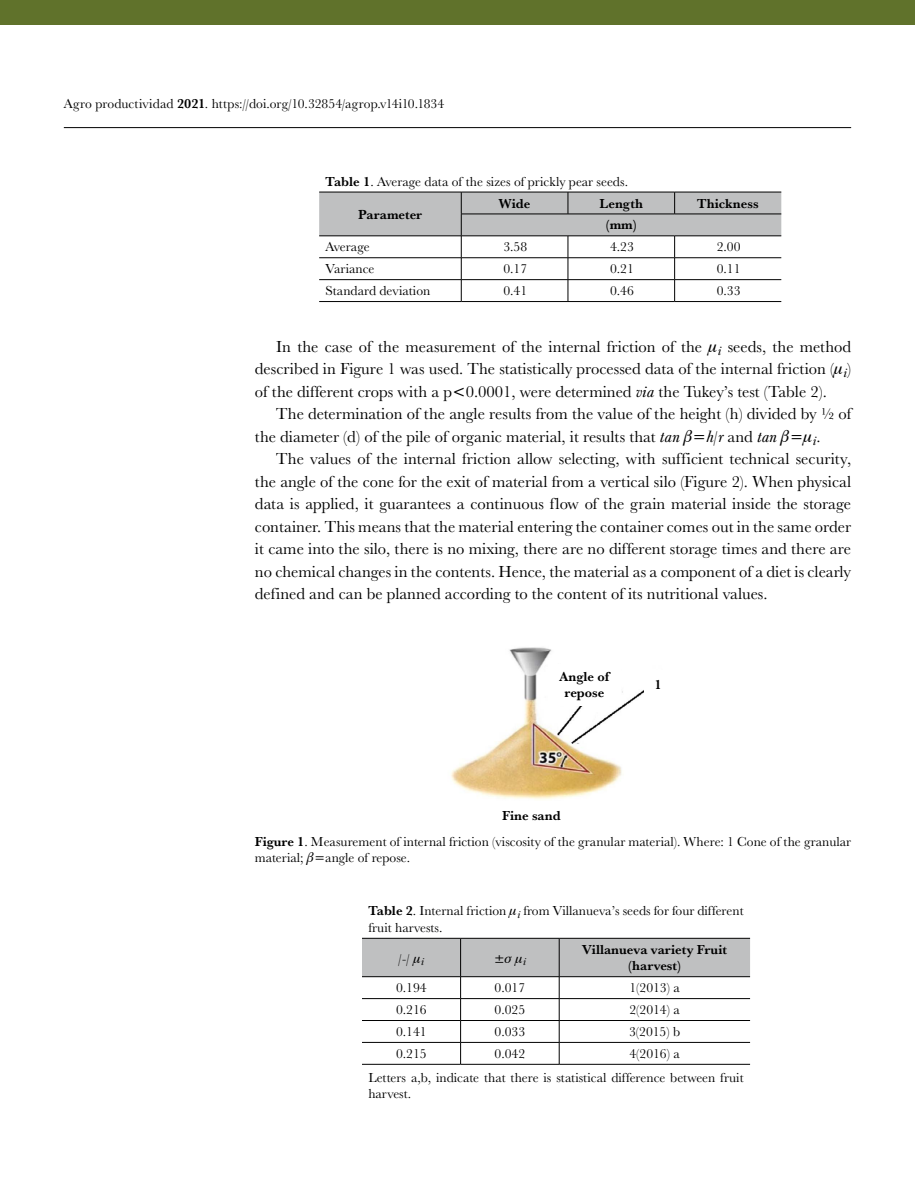
<style>
.page{position:relative;width:915px;height:1191px;background:#fff}
.page>*{position:absolute;margin:0;border:0;box-sizing:border-box;transform-origin:0 0}
.t1{font:16.5px/22.5px "Baskerville URW";color:#000;text-align:justify}
.t2{font:italic 16.5px "Baskerville URW";color:#000}
.t3{font:13.5px/16.5px "Baskerville URW";color:#000}
.t4{font:700 13.5px/16.5px "Baskerville URW";color:#000;text-align:center}
.t5{font:italic 13.2px "Baskerville URW";color:#000}
.t6{font:italic 10.8px "Baskerville URW";color:#000}
.s1{font-weight:700}
.s2{font-style:italic}
.s3{font-style:normal}
</style>
<div class="page">
<hr style="left:64px;top:127px;width:786px;height:1px;background:#000">
<div style="left:0;top:0;width:914px;height:24px;background:#60722b"></div>
<svg style="left:319px;top:192px;width:462px;height:109px"></svg>
<hr style="left:319px;top:301px;width:142px;height:1px;background:#000">
<hr style="left:461px;top:301px;width:106px;height:1px;background:#000">
<hr style="left:567px;top:301px;width:107px;height:1px;background:#000">
<hr style="left:674px;top:301px;width:107px;height:1px;background:#000">
<hr style="left:362px;top:1064px;width:98px;height:1px;background:#000">
<hr style="left:460px;top:1064px;width:99px;height:1px;background:#000">
<hr style="left:559px;top:1064px;width:190px;height:1px;background:#000">
<img style="left:451px;top:647px;width:193px;height:153px">
<div style="left:548px;top:664px;width:72px;height:41px;background:#fff"></div>
<svg style="left:362px;top:938px;width:387px;height:126px"></svg>
<p class="t3" style="left:64px;top:95px;width:382px">Agro productividad <span class="s1">2021</span>. https://doi.org/10.32854/agrop.v14i10.1834</p>
<p class="t3" style="left:325px;top:172px;width:304px"><span class="s1">Table 1</span>. Average data of the sizes of prickly pear seeds.</p>
<p class="t4" style="left:358px;top:205px;width:65px">Parameter</p>
<p class="t4" style="left:498px;top:194px;width:33px">Wide</p>
<p class="t4" style="left:599px;top:194px;width:45px">Length</p>
<p class="t4" style="left:697px;top:194px;width:63px">Thickness</p>
<p class="t4" style="left:605px;top:216px;width:33px">(mm)</p>
<p class="t3" style="left:325px;top:238px;width:46px">Average</p>
<p class="t3" style="left:503px;top:238px;width:25px">3.58</p>
<p class="t3" style="left:610px;top:238px;width:25px">4.23</p>
<p class="t3" style="left:716px;top:238px;width:25px">2.00</p>
<p class="t3" style="left:325px;top:260px;width:50px">Variance</p>
<p class="t3" style="left:503px;top:260px;width:25px">0.17</p>
<p class="t3" style="left:610px;top:260px;width:25px">0.21</p>
<p class="t3" style="left:716px;top:260px;width:25px">0.11</p>
<p class="t3" style="left:325px;top:282px;width:106px">Standard deviation</p>
<p class="t3" style="left:503px;top:282px;width:25px">0.41</p>
<p class="t3" style="left:610px;top:282px;width:25px">0.46</p>
<p class="t3" style="left:716px;top:282px;width:25px">0.33</p>
<p class="t1" style="left:255px;top:334px;width:597px;text-indent:21px">In the case of the measurement of the internal friction of the <sub>i</sub> seeds, the method described in Figure 1 was used. The statistically processed data of the internal friction ( <sub>i</sub>) of the different crops with a p 0.0001, were determined <span class="s2">via</span> the Tukey’s test (Table 2).</p>
<p class="t1" style="left:255px;top:402px;width:597px;text-indent:21px">The determination of the angle results from the value of the height (h) divided by ½ of the diameter (d) of the pile of organic material, it results that <span class="s2">tan</span></p>
<p class="t2" style="left:706px;top:427px;width:72px">h<span class="s3">/</span>r <span class="s3">and</span> tan</p>
<p class="t5" style="left:812px;top:433px;width:9px">i<sup>.</sup></p>
<p class="t1" style="left:255px;top:447px;width:597px;text-indent:21px">The values of the internal friction allow selecting, with sufficient technical security, the angle of the cone for the exit of material from a vertical silo (Figure 2). When physical data is applied, it guarantees a continuous flow of the grain material inside the storage container. This means that the material entering the container comes out in the same order it came into the silo, there is no mixing, there are no different storage times and there are no chemical changes in the contents. Hence, the material as a component of a diet is clearly defined and can be planned according to the content of its nutritional values.</p>
<p class="t4" style="left:559px;top:667px;width:51px">Angle of repose</p>
<p class="t4" style="left:502px;top:807px;width:60px">Fine sand</p>
<p class="t4" style="left:654px;top:676px;width:9px">1</p>
<p class="t3" style="left:255px;top:832px;width:597px"><span class="s1">Figure 1</span>. Measurement of internal friction (viscosity of the granular material). Where: 1 Cone of the granular material;</p>
<p class="t3" style="left:325px;top:849px;width:86px">angle of repose.</p>
<p class="t3" style="left:368px;top:902px;width:376px"><span class="s1">Table 2</span>. Internal friction <sub>i</sub> from Villanuevaʼs seeds for four different fruit harvests.</p>
<p class="t3" style="left:398px;top:949px;width:27px">/-/ <sub>i</sub></p>
<p class="t6" style="left:505px;top:955px;width:23px">▲ i</p>
<p class="t4" style="left:582px;top:940px;width:146px">Villanueva variety Fruit (harvest)</p>
<p class="t3" style="left:396px;top:979px;width:32px">0.194</p>
<p class="t3" style="left:494px;top:979px;width:32px">0.017</p>
<p class="t3" style="left:629px;top:979px;width:52px">1(2013) a</p>
<p class="t3" style="left:396px;top:1001px;width:32px">0.216</p>
<p class="t3" style="left:494px;top:1001px;width:32px">0.025</p>
<p class="t3" style="left:629px;top:1001px;width:52px">2(2014) a</p>
<p class="t3" style="left:396px;top:1023px;width:32px">0.141</p>
<p class="t3" style="left:494px;top:1023px;width:32px">0.033</p>
<p class="t3" style="left:629px;top:1023px;width:52px">3(2015) b</p>
<p class="t3" style="left:396px;top:1044px;width:32px">0.215</p>
<p class="t3" style="left:494px;top:1044px;width:32px">0.042</p>
<p class="t3" style="left:368px;top:1041px;width:376px;line-height:23.7px;text-indent:261px">4(2016) a<br>Letters a,b, indicate that there is statistical difference between fruit</p>
<p class="t3" style="left:368px;top:1085px;width:44px">harvest.</p>
</div>
